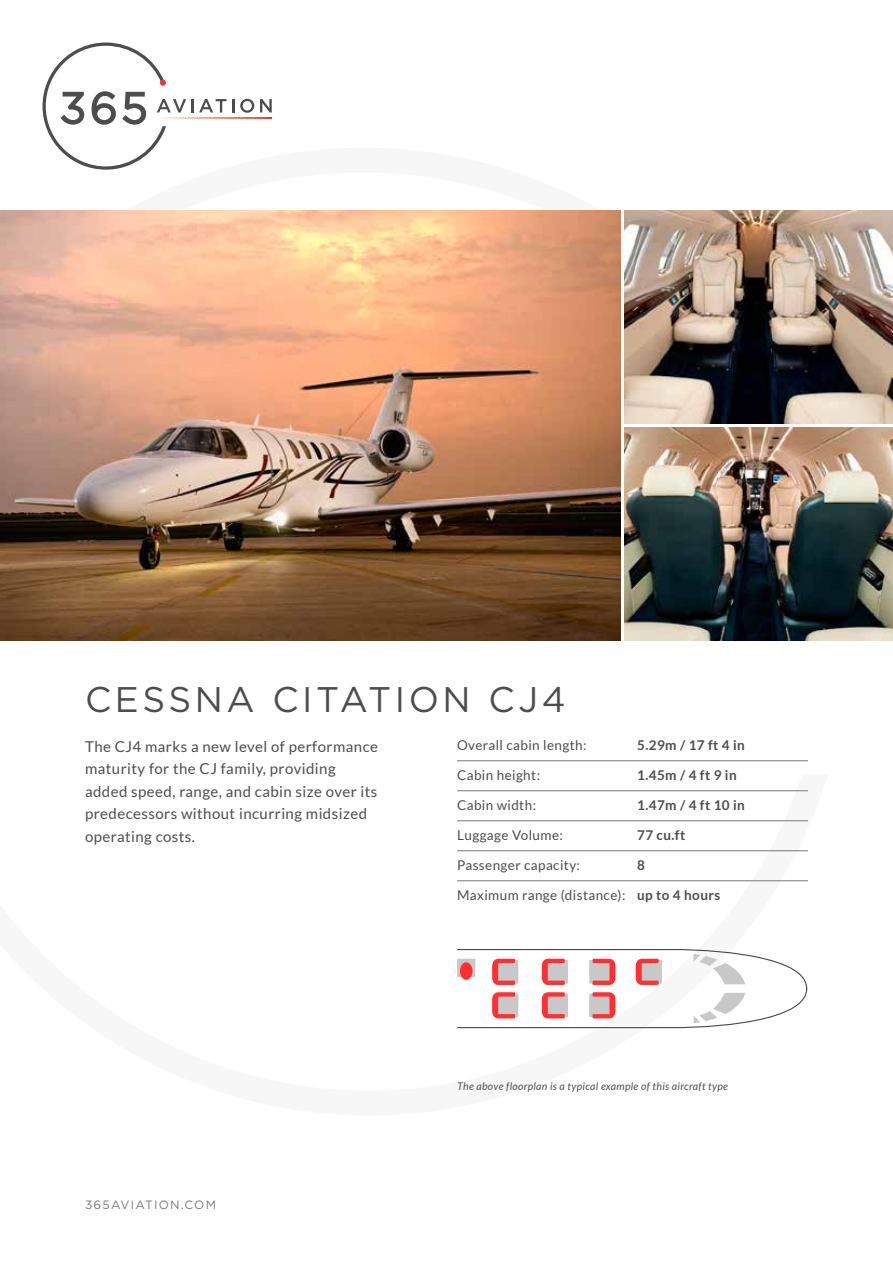
<style>
.page{position:relative;width:893px;height:1263px;background:#fff}
.page>*{position:absolute;margin:0;border:0;box-sizing:border-box;transform-origin:0 0}
.t1{font:35.7px "Gotham";letter-spacing:.1em;color:#4d4d4f}
.t2{font:15px/22.5px "Lato";letter-spacing:.03em;color:#4d4d4f}
.t3{font:13.5px "Lato";letter-spacing:.03em;color:#4d4d4f}
.t4{font:700 13.5px "Lato";letter-spacing:.03em;color:#4d4d4f}
.t5{font:12px "Gotham";letter-spacing:.1em;color:#77787b}
.t6{font:italic 10.5px "Lato";letter-spacing:.03em;color:#4d4d4f}
.s1{font-weight:700}
</style>
<div class="page">
<svg style="left:771px;top:420px;width:47px;height:47px"></svg>
<svg style="left:260px;top:99px;width:12px;height:13px"></svg>
<svg style="left:240px;top:99px;width:14px;height:14px"></svg>
<svg style="left:232px;top:99px;width:2px;height:13px"></svg>
<svg style="left:226px;top:117px;width:46px;height:2px"></svg>
<svg style="left:43px;top:43px;width:183px;height:127px"></svg>
<hr style="left:457px;top:760px;width:351px;height:1px;background:#77787b">
<hr style="left:457px;top:790px;width:351px;height:1px;background:#77787b">
<hr style="left:457px;top:820px;width:351px;height:1px;background:#77787b">
<hr style="left:457px;top:850px;width:351px;height:1px;background:#77787b">
<hr style="left:457px;top:880px;width:351px;height:1px;background:#77787b">
<svg style="left:457px;top:949px;width:351px;height:80px"></svg>
<img style="left:0;top:210px;width:621px;height:431px">
<img style="left:625px;top:210px;width:268px;height:213px">
<img style="left:625px;top:428px;width:268px;height:213px">
<h1 class="t1" style="left:85px;top:679px;width:482px">CESSNA CITATION CJ4</h1>
<p class="t2" style="left:85px;top:735px;width:294px">The CJ4 marks a new level of performance maturity for the CJ family, providing added speed, range, and cabin size over its predecessors without incurring midsized operating costs.</p>
<p class="t3" style="left:457px;top:738px;width:131px">Overall cabin length:</p>
<p class="t4" style="left:637px;top:738px;width:109px">5.29m / 17 ft 4 in</p>
<p class="t3" style="left:457px;top:768px;width:84px">Cabin height:</p>
<p class="t4" style="left:637px;top:768px;width:101px">1.45m / 4 ft 9 in</p>
<p class="t3" style="left:457px;top:798px;width:80px">Cabin width:</p>
<p class="t4" style="left:637px;top:798px;width:109px">1.47m / 4 ft 10 in</p>
<p class="t3" style="left:457px;top:828px;width:107px">Luggage Volume:</p>
<p class="t4" style="left:637px;top:828px;width:50px">77 cu.ft</p>
<p class="t3" style="left:457px;top:858px;width:124px">Passenger capacity:</p>
<p class="t4" style="left:637px;top:858px;width:9px">8</p>
<p class="t3" style="left:457px;top:888px;width:265px">Maximum range (distance): <span class="s1">up to 4 hours</span></p>
<p class="t5" style="left:85px;top:1198px;width:133px">365AVIATION.COM</p>
<p class="t6" style="left:457px;top:1080px;width:272px">The above floorplan is a typical example of this aircraft type</p>
</div>
